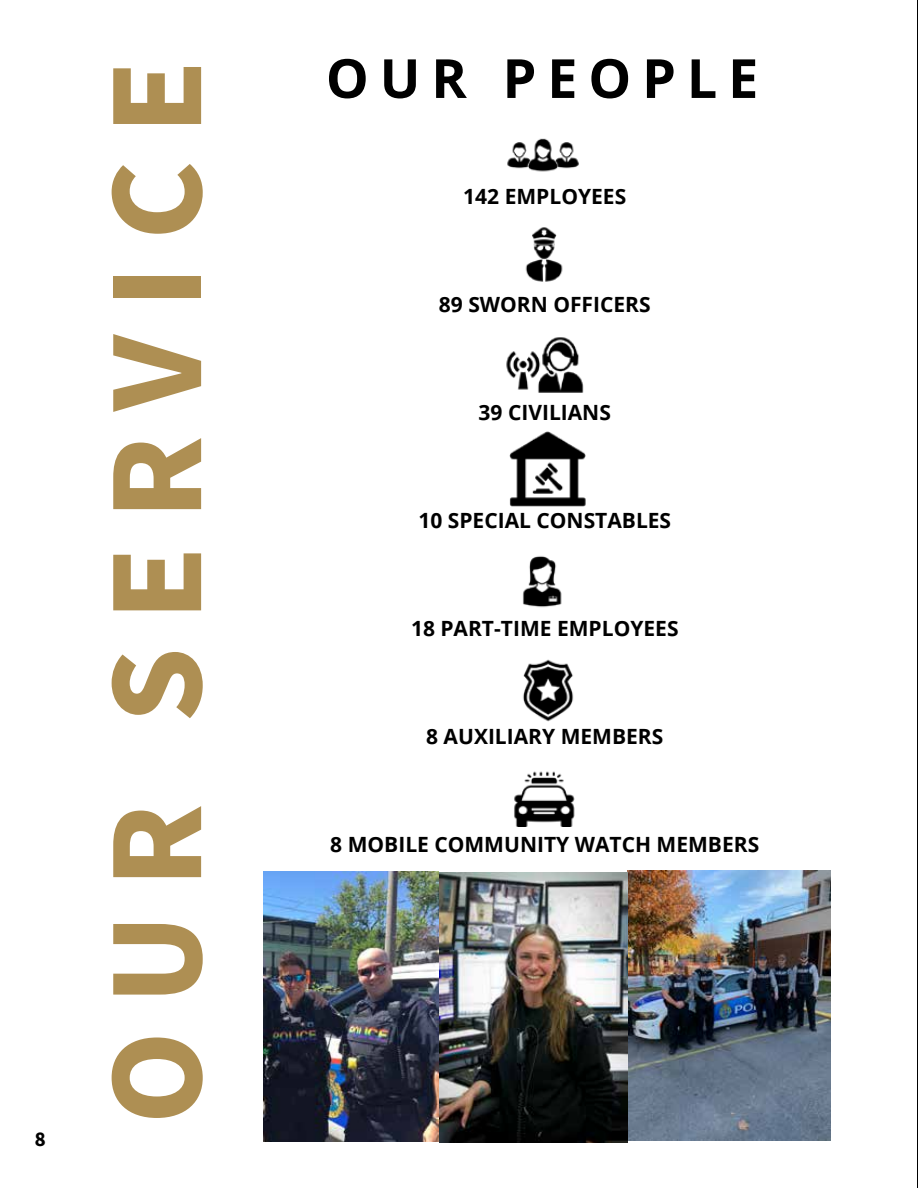
<style>
.page{position:relative;width:918px;height:1188px;background:#fff}
.page>*{position:absolute;margin:0;border:0;box-sizing:border-box;transform-origin:0 0}
.t1{font:700 135px "Source Sans Pro";letter-spacing:.2em;color:#ae8f53}
.t2{font:700 54px "Open Sans";letter-spacing:.2em;color:#000}
.t3{font:700 21px "Open Sans";color:#000}
.t4{font:700 21px "Source Sans Pro";color:#000}
.t5{font:700 18px "Source Sans Pro";color:#000}
</style>
<div class="page">
<img style="left:507px;top:138px;width:72px;height:34px">
<img style="left:506px;top:337px;width:78px;height:56px">
<img style="left:509px;top:431px;width:77px;height:76px">
<img style="left:522px;top:556px;width:40px;height:52px">
<img style="left:523px;top:659px;width:51px;height:63px">
<img style="left:514px;top:771px;width:61px;height:55px">
<img style="left:525px;top:227px;width:38px;height:55px">
<img style="left:628px;top:870px;width:202px;height:270px">
<img style="left:264px;top:871px;width:175px;height:270px">
<img style="left:439px;top:873px;width:189px;height:270px">
<p class="t5" style="left:41px;top:1124px;width:11px">8</p>
<p class="t4" style="left:34px;top:1124px;width:13px">8</p>
<h1 class="t1" style="left:65px;top:1124px;width:1066px;rotate:-90deg">OUR SERVICE</h1>
<h2 class="t2" style="left:326px;top:40px;width:434px">OUR PEOPLE</h2>
<p class="t3" style="left:463px;top:181px;width:164px">142 EMPLOYEES</p>
<p class="t3" style="left:439px;top:289px;width:213px">89 SWORN OFFICERS</p>
<p class="t3" style="left:479px;top:397px;width:134px">39 CIVILIANS</p>
<p class="t3" style="left:418px;top:505px;width:254px">10 SPECIAL CONSTABLES</p>
<p class="t3" style="left:411px;top:613px;width:269px">18 PART-TIME EMPLOYEES</p>
<p class="t3" style="left:426px;top:721px;width:239px">8 AUXILIARY MEMBERS</p>
<p class="t3" style="left:330px;top:829px;width:430px">8 MOBILE COMMUNITY WATCH MEMBERS</p>
</div>
